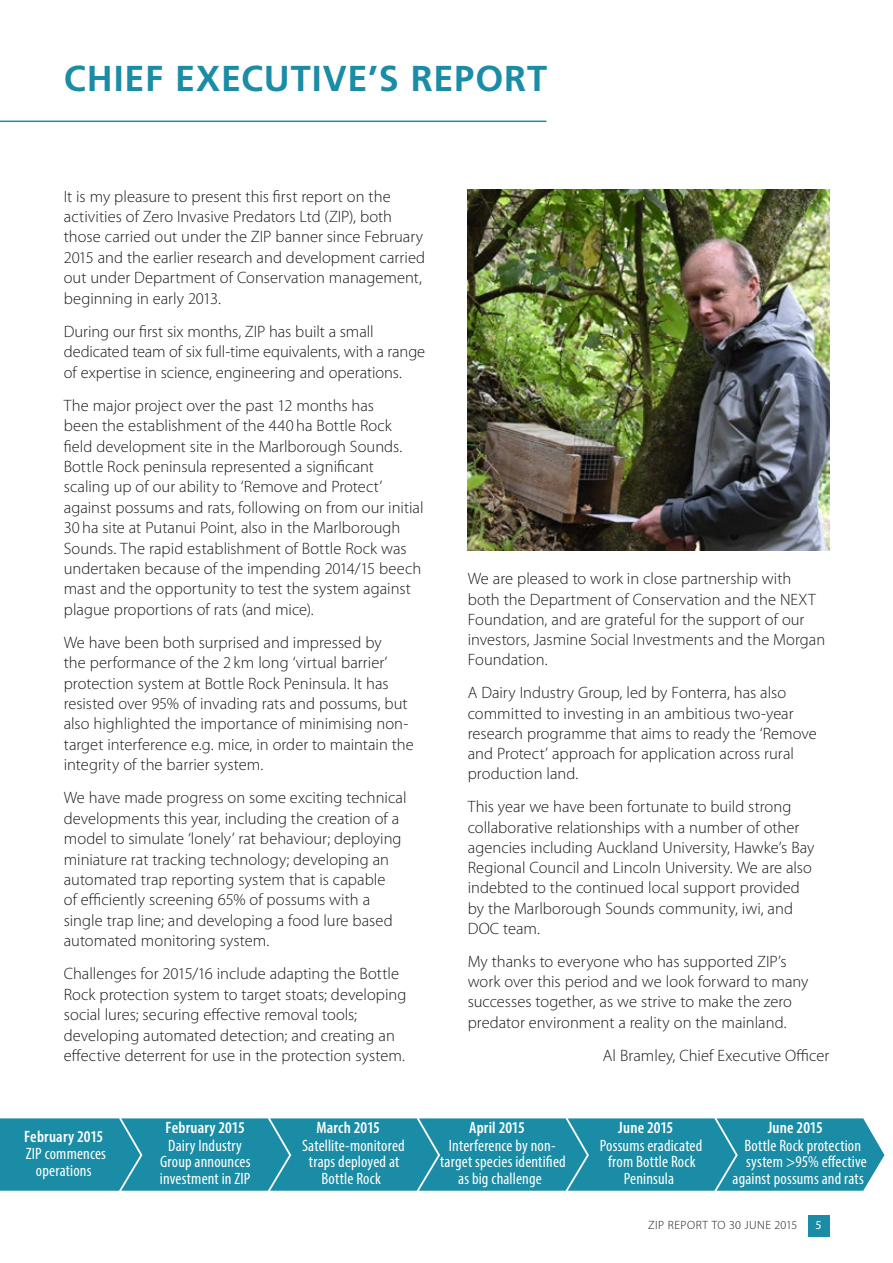
<style>
.page{position:relative;width:893px;height:1263px;background:#fff}
.page>*{position:absolute;margin:0;border:0;box-sizing:border-box;transform-origin:0 0}
.ZIP_header_1{font:700 36px "Frutiger LT Pro";letter-spacing:.025em;color:#1a8ca5}
.ZIP_body_copy{font:300 16.5px/20.4px "Myriad Pro";color:#1a1a18}
.ZIP_timeline{font:condensed 16.5px/16.5px "Myriad Pro";letter-spacing:.01em;color:#fff;text-align:center}
.ZIP_timeline-2{font:600 condensed 16.5px "Myriad Pro";letter-spacing:.01em;color:#fff}
.t1{font:300 12px "Myriad Pro";letter-spacing:.045em;color:#1a1a18}
.t2{font:12px "Myriad Pro";color:#fff}
</style>
<div class="page">
<div style="left:808px;top:1215px;width:21px;height:21px;background:#1a8ca5"></div>
<hr style="left:0;top:121px;width:546px;height:1px;background:#1a8ca5">
<div style="left:0;top:1118px;width:884px;height:73px;background:#1a8ca5"></div>
<img style="left:468px;top:189px;width:361px;height:362px">
<p class="ZIP_header_1" style="left:64px;top:57px;width:485px">CHIEF EXECUTIVE’S REPORT</p>
<p class="ZIP_body_copy" style="left:64px;top:186px;width:363px">It is my pleasure to present this first report on the activities of Zero Invasive Predators Ltd (ZIP), both those carried out under the ZIP banner since February 2015 and the earlier research and development carried out under Department of Conservation management, beginning in early 2013.</p>
<p class="ZIP_body_copy" style="left:64px;top:321px;width:363px">During our first six months, ZIP has built a small dedicated team of six full-time equivalents, with a range of expertise in science, engineering and operations.</p>
<p class="ZIP_body_copy" style="left:64px;top:395px;width:361px">The major project over the past 12 months has<br>been the establishment of the 440 ha Bottle Rock field development site in the Marlborough Sounds.<br>Bottle Rock peninsula represented a significant scaling up of our ability to ‘Remove and Protect’ against possums and rats, following on from our initial 30 ha site at Putanui Point, also in the Marlborough Sounds. The rapid establishment of Bottle Rock was undertaken because of the impending 2014/15 beech mast and the opportunity to test the system against plague proportions of rats (and mice).</p>
<p class="ZIP_body_copy" style="left:64px;top:632px;width:352px">We have been both surprised and impressed by<br>the performance of the 2 km long ‘virtual barrier’ protection system at Bottle Rock Peninsula. It has resisted over 95% of invading rats and possums, but also highlighted the importance of minimising non&shy;target interference e.g. mice, in order to maintain the integrity of the barrier system.</p>
<p class="ZIP_body_copy" style="left:64px;top:788px;width:344px">We have made progress on some exciting technical developments this year, including the creation of a model to simulate ‘lonely’ rat behaviour; deploying miniature rat tracking technology; developing an automated trap reporting system that is capable<br>of efficiently screening 65% of possums with a single trap line; and developing a food lure based automated monitoring system.</p>
<p class="ZIP_body_copy" style="left:64px;top:964px;width:344px">Challenges for 2015/16 include adapting the Bottle Rock protection system to target stoats; developing social lures; securing effective removal tools; developing automated detection; and creating an effective deterrent for use in the protection system.</p>
<p class="ZIP_body_copy" style="left:468px;top:569px;width:359px">We are pleased to work in close partnership with both the Department of Conservation and the NEXT Foundation, and are grateful for the support of our investors, Jasmine Social Investments and the Morgan Foundation.</p>
<p class="ZIP_body_copy" style="left:468px;top:683px;width:351px">A Dairy Industry Group, led by Fonterra, has also committed to investing in an ambitious two-year research programme that aims to ready the ‘Remove and Protect’ approach for application across rural production land.</p>
<p class="ZIP_body_copy" style="left:468px;top:797px;width:348px">This year we have been fortunate to build strong collaborative relationships with a number of other agencies including Auckland University, Hawke’s Bay Regional Council and Lincoln University. We are also indebted to the continued local support provided by the Marlborough Sounds community, iwi, and DOC team.</p>
<p class="ZIP_body_copy" style="left:468px;top:951px;width:342px">My thanks to everyone who has supported ZIP’s work over this period and we look forward to many successes together, as we strive to make the zero predator environment a reality on the mainland.</p>
<p class="ZIP_body_copy" style="left:603px;top:1045px;width:228px">Al Bramley, Chief Executive Officer</p>
<p class="ZIP_timeline-2" style="left:24px;top:1127px;width:81px">February 2015</p>
<p class="ZIP_timeline" style="left:26px;top:1145px;width:82px">ZIP commences operations</p>
<p class="ZIP_timeline-2" style="left:166px;top:1119px;width:81px">February 2015</p>
<p class="ZIP_timeline" style="left:160px;top:1137px;width:92px">Dairy Industry<br>Group announces investment in ZIP</p>
<p class="ZIP_timeline-2" style="left:316px;top:1119px;width:65px">March 2015</p>
<p class="ZIP_timeline" style="left:302px;top:1137px;width:104px">Satellite-monitored traps deployed at<br>Bottle Rock</p>
<p class="ZIP_timeline-2" style="left:469px;top:1119px;width:57px">April 2015</p>
<p class="ZIP_timeline" style="left:440px;top:1137px;width:127px">Interference by non&shy;target species identified as big challenge</p>
<p class="ZIP_timeline-2" style="left:618px;top:1119px;width:57px">June 2015</p>
<p class="ZIP_timeline" style="left:600px;top:1137px;width:104px">Possums eradicated from Bottle Rock<br>Peninsula</p>
<p class="ZIP_timeline-2" style="left:768px;top:1119px;width:57px">June 2015</p>
<p class="ZIP_timeline" style="left:744px;top:1137px;width:118px">Bottle Rock protection</p>
<p class="ZIP_timeline" style="left:746px;top:1153px;width:122px">system &gt;95% effective</p>
<p class="ZIP_timeline" style="left:732px;top:1170px;width:133px">against possums and rats</p>
<p class="t1" style="left:648px;top:1219px;width:151px">ZIP REPORT TO 30 JUNE 2015</p>
<p class="t2" style="left:815px;top:1218px;width:8px">5</p>
</div>
